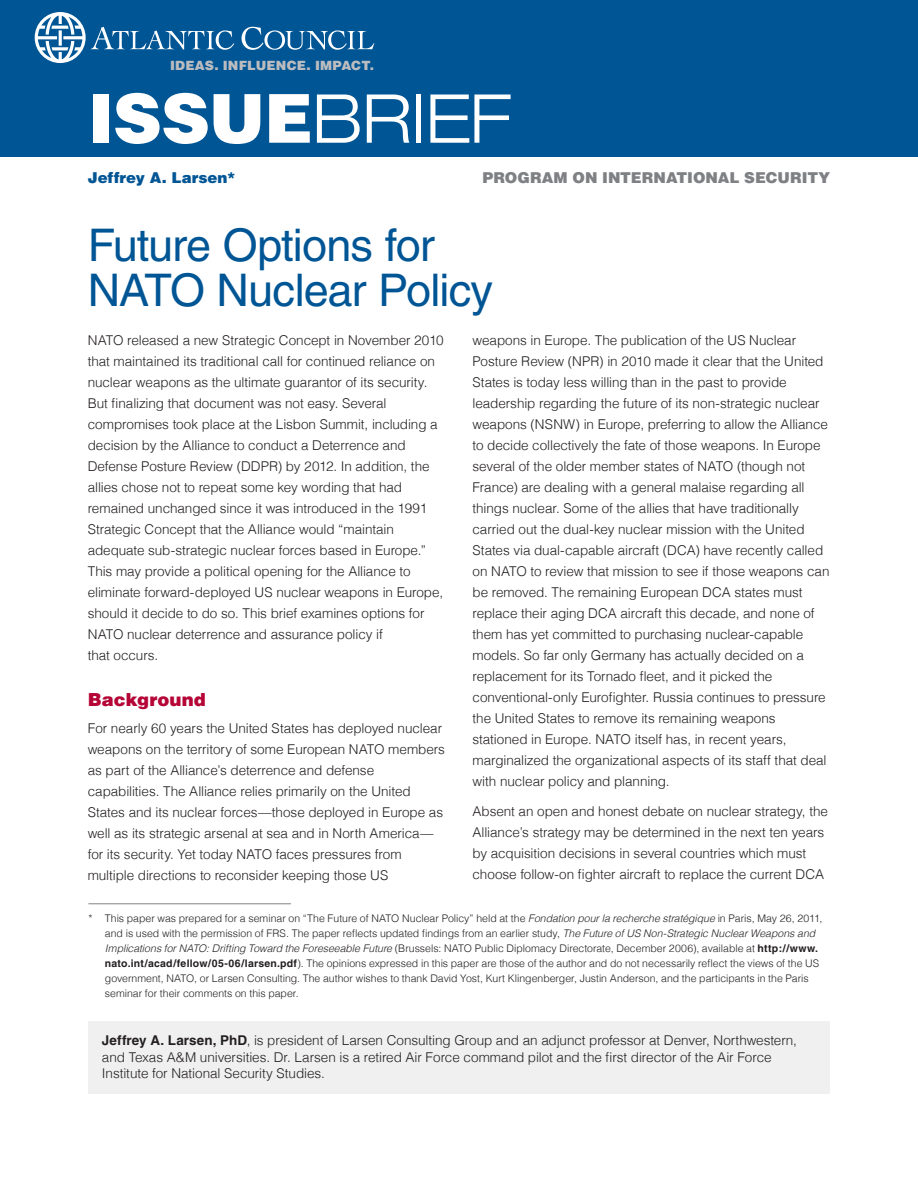
<style>
.page{position:relative;width:918px;height:1188px;background:#fff}
.page>*{position:absolute;margin:0;border:0;box-sizing:border-box;transform-origin:0 0}
.t1{font:900 67.5px "Helvetica";color:#fff}
.t2{font:45px/45px "Helvetica";letter-spacing:-.02em;color:#005595}
.t3{font:900 18px "Helvetica";color:#b50536}
.t4{font:900 15px "Helvetica";color:#7e8083}
.t5{font:900 15px "Helvetica";color:#005595}
.t6{font:300 13.5px/21px "Helvetica";letter-spacing:-.005em;color:#231f20}
.t7{font:900 12.75px "Helvetica";color:#bbbcbf}
.t8{font:300 10.5px/15px "Helvetica";color:#231f20}
.s1{font-family:"Helvetica Neue";font-weight:300;font-stretch:expanded}
.s2{font-style:italic}
.s3{font-weight:700}
</style>
<div class="page">
<div style="left:0;top:0;width:918px;height:157px;background:#005595"></div>
<svg style="left:35px;top:12px;width:199px;height:51px"></svg>
<svg style="left:242px;top:27px;width:132px;height:23px"></svg>
<div style="left:88px;top:1022px;width:742px;height:72px;background:#f0f0f1"></div>
<hr style="left:88px;top:903px;width:203px;height:1px;background:#808285">
<p class="t7" style="left:170px;top:57px;width:97px">IDEAS. INFLUENCE</p>
<p class="t7" style="left:307px;top:57px;width:69px">. IMPACT.</p>
<h1 class="t1" style="left:88px;top:74px;width:425px">ISSUE<span class="s1">Brief</span></h1>
<p class="t5" style="left:88px;top:168px;width:149px">JEFFREY A. LARSEN*</p>
<p class="t4" style="left:482px;top:168px;width:349px">PROGRAM ON INTERNATIONAL SECURITY</p>
<h2 class="t2" style="left:88px;top:222px;width:407px">Future Options for<br>NATO Nuclear Policy</h2>
<p class="t6" style="left:88px;top:330px;width:358px">NATO released a new Strategic Concept in November 2010 that maintained its traditional call for continued reliance on nuclear weapons as the ultimate guarantor of its security.<br>But finalizing that document was not easy. Several compromises took place at the Lisbon Summit, including a decision by the Alliance to conduct a Deterrence and Defense Posture Review (DDPR) by 2012. In addition, the allies chose not to repeat some key wording that had remained unchanged since it was introduced in the 1991<br>Strategic Concept that the Alliance would “maintain adequate sub-strategic nuclear forces based in Europe.” This may provide a political opening for the Alliance to eliminate forward-deployed US nuclear weapons in Europe, should it decide to do so. This brief examines options for NATO nuclear deterrence and assurance policy if<br>that occurs.</p>
<h3 class="t3" style="left:88px;top:688px;width:120px">BACKGROUND</h3>
<p class="t6" style="left:88px;top:717px;width:359px">For nearly 60 years the United States has deployed nuclear weapons on the territory of some European NATO members as part of the Alliance’s deterrence and defense capabilities. The Alliance relies primarily on the United States and its nuclear forces—those deployed in Europe as well as its strategic arsenal at sea and in North America— for its security. Yet today NATO faces pressures from multiple directions to reconsider keeping those US</p>
<p class="t6" style="left:472px;top:330px;width:359px">weapons in Europe. The publication of the US Nuclear Posture Review (NPR) in 2010 made it clear that the United States is today less willing than in the past to provide leadership regarding the future of its non-strategic nuclear weapons (NSNW) in Europe, preferring to allow the Alliance to decide collectively the fate of those weapons. In Europe several of the older member states of NATO (though not France) are dealing with a general malaise regarding all things nuclear. Some of the allies that have traditionally carried out the dual-key nuclear mission with the United States via dual-capable aircraft (DCA) have recently called on NATO to review that mission to see if those weapons can be removed. The remaining European DCA states must replace their aging DCA aircraft this decade, and none of them has yet committed to purchasing nuclear-capable models. So far only Germany has actually decided on a replacement for its Tornado fleet, and it picked the conventional-only Eurofighter. Russia continues to pressure the United States to remove its remaining weapons stationed in Europe. NATO itself has, in recent years, marginalized the organizational aspects of its staff that deal with nuclear policy and planning.</p>
<p class="t6" style="left:472px;top:801px;width:357px">Absent an open and honest debate on nuclear strategy, the Alliance’s strategy may be determined in the next ten years by acquisition decisions in several countries which must choose follow-on fighter aircraft to replace the current DCA</p>
<p class="t8" style="left:105px;top:911px;width:719px;text-indent:-17px">* This paper was prepared for a seminar on “The Future of NATO Nuclear Policy” held at the <span class="s2">Fondation pour la recherche stratégique</span> in Paris, May 26, 2011, and is used with the permission of FRS. The paper reflects updated findings from an earlier study, <span class="s2">The Future of US Non-Strategic Nuclear Weapons and Implications for NATO: Drifting Toward the Foreseeable Future</span> (Brussels: NATO Public Diplomacy Directorate, December 2006), available at <span class="s3">http://www. nato.int/acad/fellow/05-06/larsen.pdf</span>). The opinions expressed in this paper are those of the author and do not necessarily reflect the views of the US government, NATO, or Larsen Consulting. The author wishes to thank David Yost, Kurt Klingenberger, Justin Anderson, and the participants in the Paris seminar for their comments on this paper.</p>
<p class="t6" style="left:102px;top:1032px;width:697px;line-height:16.5px"><span class="s3">Jeffrey A. Larsen, PhD</span>, is president of Larsen Consulting Group and an adjunct professor at Denver, Northwestern, and Texas A&amp;M universities. Dr. Larsen is a retired Air Force command pilot and the first director of the Air Force<br>Institute for National Security Studies.</p>
</div>
